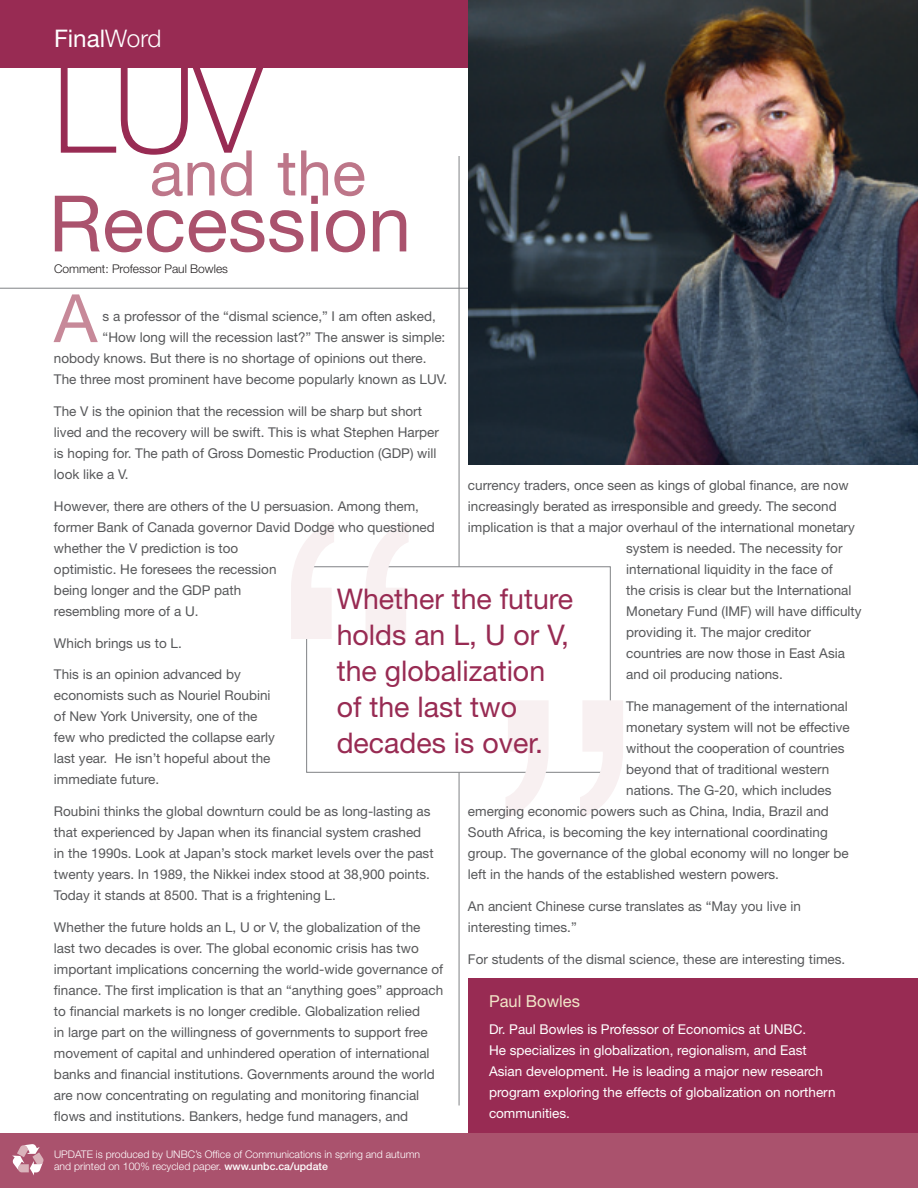
<style>
.page{position:relative;width:918px;height:1188px;background:#fff}
.page>*{position:absolute;margin:0;border:0;box-sizing:border-box;transform-origin:0 0}
.t1{font:78px "Helvetica Neue LT";color:#aa526d}
.t2{font:66.75px "Helvetica Neue LT";color:#c78999}
.t3{font:63px "Helvetica Neue LT";color:#bd7689}
.t4{font:28.5px/36px "Helvetica Neue LT";color:#982b53}
.t5{font:24.3px "Helvetica Neue LT";color:#fff}
.t6{font:16.5px "Helvetica Neue LT";color:#f1e5c8}
.t7{font:13.5px/21px "Helvetica Neue LT";color:#57585a}
.t8{font:13.5px/21px "Helvetica Neue LT";color:#fff}
.t9{font:300 12px "Helvetica Neue LT";color:#231f20}
.t10{font:300 10.5px/12.6px "Helvetica Neue LT";color:#fff}
.s1{font-weight:300}
.s2{font-weight:500}
</style>
<div class="page">
<div style="left:468px;top:978px;width:450px;height:210px;background:#982b53"></div>
<div style="left:0;top:0;width:918px;height:67px;background:#982b53"></div>
<div style="left:0;top:1133px;width:918px;height:55px;background:#aa526d"></div>
<svg style="left:12px;top:1144px;width:31px;height:31px"></svg>
<svg style="left:60px;top:67px;width:205px;height:88px"></svg>
<img style="left:468px;top:0;width:450px;height:465px">
<hr style="left:459px;top:156px;width:1px;height:950px;background:#808285">
<hr style="left:0;top:288px;width:468px;height:1px;background:#808285">
<div style="left:306px;top:567px;width:304px;height:205px;background:#fff"></div>
<svg style="left:291px;top:522px;width:118px;height:117px"></svg>
<svg style="left:506px;top:700px;width:117px;height:118px"></svg>
<h3 class="t5" style="left:54px;top:24px;width:109px">Final<span class="s1">Word</span></h3>
<h3 class="t3" style="left:54px;top:135px;width:313px"><sup>LUV</sup>and the</h3>
<h1 class="t1" style="left:49px;top:177px;width:364px">Recession</h1>
<p class="t9" style="left:54px;top:262px;width:176px">Comment: Professor Paul Bowles</p>
<h2 class="t2" style="left:54px;top:279px;width:45px">A</h2>
<p class="t7" style="left:103px;top:306px;width:335px">s a professor of the “dismal science,” I am often asked,</p>
<p class="t7" style="left:103px;top:327px;width:344px">“How long will the recession last?” The answer is simple:</p>
<p class="t7" style="left:54px;top:348px;width:374px">nobody knows. But there is no shortage of opinions out there.</p>
<p class="t7" style="left:54px;top:369px;width:395px">The three most prominent have become popularly known as LUV.</p>
<p class="t7" style="left:54px;top:400px;width:387px">The V is the opinion that the recession will be sharp but short lived and the recovery will be swift. This is what Stephen Harper is hoping for. The path of Gross Domestic Production (GDP) will look like a V.</p>
<p class="t7" style="left:54px;top:495px;width:382px">However, there are others of the U persuasion. Among them, former Bank of Canada governor David Dodge who questioned whether the V prediction is too<br>optimistic. He foresees the recession<br>being longer and the GDP path<br>resembling more of a U.</p>
<p class="t7" style="left:54px;top:632px;width:129px">Which brings us to L.</p>
<p class="t7" style="left:54px;top:664px;width:222px">This is an opinion advanced by economists such as Nouriel Roubini of New York University, one of the few who predicted the collapse early last year. He isn’t hopeful about the immediate future.</p>
<p class="t7" style="left:54px;top:801px;width:381px">Roubini thinks the global downturn could be as long-lasting as that experienced by Japan when its financial system crashed in the 1990s. Look at Japan’s stock market levels over the past twenty years. In 1989, the Nikkei index stood at 38,900 points.<br>Today it stands at 8500. That is a frightening L.</p>
<p class="t7" style="left:54px;top:917px;width:391px">Whether the future holds an L, U or V, the globalization of the last two decades is over. The global economic crisis has two important implications concerning the world-wide governance of finance. The first implication is that an “anything goes” approach to financial markets is no longer credible. Globalization relied<br>in large part on the willingness of governments to support free movement of capital and unhindered operation of international banks and financial institutions. Governments around the world are now concentrating on regulating and monitoring financial flows and institutions. Bankers, hedge fund managers, and</p>
<p class="t7" style="left:468px;top:475px;width:382px">currency traders, once seen as kings of global finance, are now</p>
<p class="t7" style="left:468px;top:496px;width:370px">increasingly berated as irresponsible and greedy. The second</p>
<p class="t7" style="left:468px;top:517px;width:388px">implication is that a major overhaul of the international monetary</p>
<p class="t7" style="left:626px;top:538px;width:218px">system is needed. The necessity for</p>
<p class="t7" style="left:626px;top:559px;width:208px">international liquidity in the face of</p>
<p class="t7" style="left:626px;top:580px;width:227px">the crisis is clear but the International</p>
<p class="t7" style="left:626px;top:601px;width:237px">Monetary Fund (IMF) will have difficulty</p>
<p class="t7" style="left:626px;top:622px;width:186px">providing it. The major creditor</p>
<p class="t7" style="left:626px;top:643px;width:220px">countries are now those in East Asia</p>
<p class="t7" style="left:626px;top:664px;width:158px">and oil producing nations.</p>
<p class="t7" style="left:626px;top:695px;width:223px">The management of the international</p>
<p class="t7" style="left:626px;top:716px;width:225px">monetary system will not be effective</p>
<p class="t7" style="left:626px;top:737px;width:220px">without the cooperation of countries</p>
<p class="t7" style="left:626px;top:758px;width:205px">beyond that of traditional western</p>
<p class="t7" style="left:626px;top:779px;width:207px">nations. The G-20, which includes</p>
<p class="t7" style="left:468px;top:800px;width:362px">emerging economic powers such as China, India, Brazil and</p>
<p class="t7" style="left:468px;top:821px;width:361px">South Africa, is becoming the key international coordinating</p>
<p class="t7" style="left:468px;top:842px;width:382px">group. The governance of the global economy will no longer be</p>
<p class="t7" style="left:468px;top:864px;width:313px">left in the hands of the established western powers.</p>
<p class="t7" style="left:468px;top:895px;width:335px">An ancient Chinese curse translates as “May you live in interesting times.”</p>
<p class="t7" style="left:468px;top:948px;width:379px">For students of the dismal science, these are interesting times.</p>
<h3 class="t4" style="left:337px;top:580px;width:238px">Whether the future holds an L, U or V, the globalization of the last two decades is over.</h3>
<p class="t6" style="left:489px;top:992px;width:93px">Paul Bowles</p>
<p class="t8" style="left:489px;top:1018px;width:348px">Dr. Paul Bowles is Professor of Economics at UNBC.<br>He specializes in globalization, regionalism, and East Asian development. He is leading a major new research program exploring the effects of globalization on northern communities.</p>
<p class="t10" style="left:54px;top:1147px;width:368px">UPDATE is produced by UNBC’s Office of Communications in spring and autumn and printed on 100% recycled paper. <span class="s2">www.unbc.ca/update</span></p>
</div>
